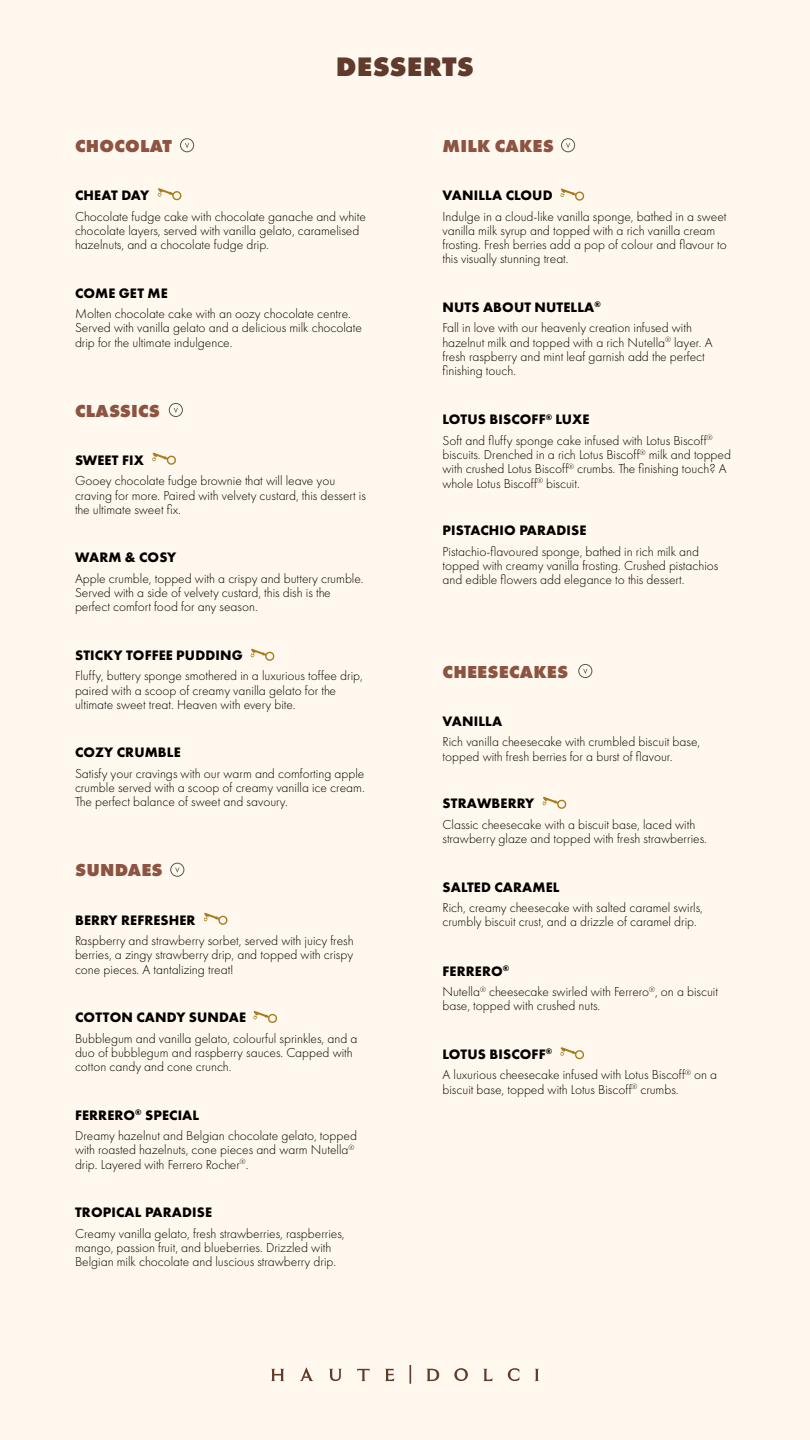
<style>
.page{position:relative;width:810px;height:1440px;background:#fff8ee}
.page>*{position:absolute;margin:0;border:0;box-sizing:border-box;transform-origin:0 0}
.t1{font:800 27.75px "Futura PT";letter-spacing:.01em;color:#603a2b}
.t2{font:800 18px "Futura PT";letter-spacing:.01em;color:#8c5441}
.t3{font:700 14.25px "Futura PT";letter-spacing:.01em;color:#040000}
.t4{font:300 13.5px/14.2px "Futura PT";color:#040000}
</style>
<div class="page">
<svg style="left:410px;top:1365px;width:1px;height:19px"></svg>
<svg style="left:454px;top:1368px;width:14px;height:13px"></svg>
<svg style="left:426px;top:1369px;width:13px;height:12px"></svg>
<svg style="left:271px;top:1369px;width:13px;height:12px"></svg>
<svg style="left:300px;top:1367px;width:14px;height:14px"></svg>
<svg style="left:357px;top:1369px;width:13px;height:12px"></svg>
<svg style="left:329px;top:1369px;width:13px;height:12px"></svg>
<svg style="left:385px;top:1369px;width:9px;height:12px"></svg>
<svg style="left:483px;top:1369px;width:10px;height:12px"></svg>
<svg style="left:535px;top:1369px;width:4px;height:12px"></svg>
<svg style="left:508px;top:1368px;width:11px;height:13px"></svg>
<svg style="left:185px;top:143px;width:4px;height:5px"></svg>
<div style="left:180px;top:139px;width:14px;height:13px;border:1px solid #575756;border-radius:50%"></div>
<svg style="left:566px;top:143px;width:4px;height:5px"></svg>
<div style="left:561px;top:139px;width:14px;height:13px;border:1px solid #575756;border-radius:50%"></div>
<svg style="left:583px;top:669px;width:4px;height:5px"></svg>
<div style="left:579px;top:664px;width:13px;height:14px;border:1px solid #575756;border-radius:50%"></div>
<svg style="left:174px;top:408px;width:4px;height:5px"></svg>
<div style="left:169px;top:403px;width:14px;height:14px;border:1px solid #575756;border-radius:50%"></div>
<svg style="left:175px;top:868px;width:4px;height:5px"></svg>
<div style="left:171px;top:863px;width:13px;height:13px;border:1px solid #575756;border-radius:50%"></div>
<svg style="left:158px;top:188px;width:24px;height:13px"></svg>
<svg style="left:152px;top:453px;width:24px;height:12px"></svg>
<svg style="left:251px;top:649px;width:24px;height:12px"></svg>
<svg style="left:204px;top:913px;width:24px;height:12px"></svg>
<svg style="left:253px;top:1011px;width:24px;height:12px"></svg>
<svg style="left:561px;top:189px;width:24px;height:12px"></svg>
<svg style="left:543px;top:797px;width:24px;height:12px"></svg>
<svg style="left:560px;top:1047px;width:24px;height:13px"></svg>
<h1 class="t1" style="left:336px;top:50px;width:140px">DESSERTS</h1>
<h2 class="t2" style="left:75px;top:134px;width:98px">CHOCOLAT</h2>
<h2 class="t2" style="left:443px;top:134px;width:113px">MILK CAKES</h2>
<p class="t3" style="left:75px;top:186px;width:76px">CHEAT DAY</p>
<p class="t4" style="left:75px;top:209px;width:292px">Chocolate fudge cake with chocolate ganache and white chocolate layers, served with vanilla gelato, caramelised hazelnuts, and a chocolate fudge drip.</p>
<p class="t3" style="left:443px;top:186px;width:112px">VANILLA CLOUD</p>
<p class="t4" style="left:442px;top:209px;width:286px">Indulge in a cloud-like vanilla sponge, bathed in a sweet vanilla milk syrup and topped with a rich vanilla cream frosting. Fresh berries add a pop of colour and flavour to this visually stunning treat.</p>
<p class="t3" style="left:443px;top:298px;width:160px">NUTS ABOUT NUTELLA<sup>®</sup></p>
<p class="t4" style="left:442px;top:321px;width:272px">Fall in love with our heavenly creation infused with hazelnut milk and topped with a rich Nutella<sup>®</sup> layer. A fresh raspberry and mint leaf garnish add the perfect finishing touch.</p>
<p class="t3" style="left:443px;top:410px;width:148px">LOTUS BISCOFF<sup>®</sup> LUXE</p>
<p class="t4" style="left:442px;top:433px;width:290px">Soft and fluffy sponge cake infused with Lotus Biscoff<sup>® </sup>biscuits. Drenched in a rich Lotus Biscoff<sup>®</sup> milk and topped with crushed Lotus Biscoff<sup>®</sup> crumbs. The finishing touch? A whole Lotus Biscoff<sup>®</sup> biscuit.</p>
<p class="t3" style="left:443px;top:521px;width:145px">PISTACHIO PARADISE</p>
<p class="t4" style="left:442px;top:544px;width:277px">Pistachio-flavoured sponge, bathed in rich milk and topped with creamy vanilla frosting. Crushed pistachios and edible flowers add elegance to this dessert.</p>
<p class="t3" style="left:75px;top:284px;width:94px">COME GET ME</p>
<p class="t4" style="left:75px;top:307px;width:288px">Molten chocolate cake with an oozy chocolate centre.<br>Served with vanilla gelato and a delicious milk chocolate drip for the ultimate indulgence.</p>
<h2 class="t2" style="left:75px;top:399px;width:86px">CLASSICS</h2>
<p class="t3" style="left:75px;top:451px;width:70px">SWEET FIX</p>
<p class="t4" style="left:75px;top:474px;width:292px">Gooey chocolate fudge brownie that will leave you craving for more. Paired with velvety custard, this dessert is the ultimate sweet fix.</p>
<p class="t3" style="left:75px;top:548px;width:103px">WARM &amp; COSY</p>
<p class="t4" style="left:75px;top:571px;width:290px">Apple crumble, topped with a crispy and buttery crumble.<br>Served with a side of velvety custard, this dish is the perfect comfort food for any season.</p>
<p class="t3" style="left:75px;top:646px;width:169px">STICKY TOFFEE PUDDING</p>
<p class="t4" style="left:75px;top:669px;width:289px">Fluffy, buttery sponge smothered in a luxurious toffee drip, paired with a scoop of creamy vanilla gelato for the ultimate sweet treat. Heaven with every bite.</p>
<p class="t3" style="left:75px;top:743px;width:107px">COZY CRUMBLE</p>
<p class="t4" style="left:75px;top:766px;width:291px;text-align:justify">Satisfy your cravings with our warm and comforting apple crumble served with a scoop of creamy vanilla ice cream.<br>The perfect balance of sweet and savoury.</p>
<h2 class="t2" style="left:443px;top:660px;width:127px">CHEESECAKES</h2>
<p class="t3" style="left:443px;top:712px;width:61px">VANILLA</p>
<p class="t4" style="left:442px;top:735px;width:259px">Rich vanilla cheesecake with crumbled biscuit base, topped with fresh berries for a burst of flavour.</p>
<p class="t3" style="left:443px;top:794px;width:93px">STRAWBERRY</p>
<p class="t4" style="left:442px;top:817px;width:266px">Classic cheesecake with a biscuit base, laced with strawberry glaze and topped with fresh strawberries.</p>
<p class="t3" style="left:443px;top:878px;width:118px">SALTED CARAMEL</p>
<p class="t4" style="left:442px;top:901px;width:262px">Rich, creamy cheesecake with salted caramel swirls, crumbly biscuit crust, and a drizzle of caramel drip.</p>
<p class="t3" style="left:443px;top:962px;width:68px">FERRERO<sup>®</sup></p>
<p class="t4" style="left:442px;top:985px;width:277px">Nutella<sup>®</sup> cheesecake swirled with Ferrero<sup>®</sup>, on a biscuit base, topped with crushed nuts.</p>
<p class="t3" style="left:443px;top:1045px;width:111px">LOTUS BISCOFF<sup>®</sup></p>
<p class="t4" style="left:442px;top:1068px;width:276px">A luxurious cheesecake infused with Lotus Biscoff<sup>®</sup> on a biscuit base, topped with Lotus Biscoff<sup>®</sup> crumbs.</p>
<h2 class="t2" style="left:75px;top:859px;width:89px">SUNDAES</h2>
<p class="t3" style="left:75px;top:911px;width:122px">BERRY REFRESHER</p>
<p class="t4" style="left:75px;top:934px;width:280px;text-align:justify">Raspberry and strawberry sorbet, served with juicy fresh berries, a zingy strawberry drip, and topped with crispy cone pieces. A tantalizing treat!</p>
<p class="t3" style="left:75px;top:1008px;width:172px">COTTON CANDY SUNDAE</p>
<p class="t4" style="left:75px;top:1031px;width:284px">Bubblegum and vanilla gelato, colourful sprinkles, and a duo of bubblegum and raspberry sauces. Capped with cotton candy and cone crunch.</p>
<p class="t3" style="left:75px;top:1106px;width:126px">FERRERO<sup>®</sup> SPECIAL</p>
<p class="t4" style="left:75px;top:1129px;width:284px">Dreamy hazelnut and Belgian chocolate gelato, topped with roasted hazelnuts, cone pieces and warm Nutella<sup>® </sup>drip. Layered with Ferrero Rocher<sup>®</sup>.</p>
<p class="t3" style="left:75px;top:1203px;width:139px">TROPICAL PARADISE</p>
<p class="t4" style="left:75px;top:1226px;width:271px">Creamy vanilla gelato, fresh strawberries, raspberries, mango, passion fruit, and blueberries. Drizzled with<br>Belgian milk chocolate and luscious strawberry drip.</p>
</div>
